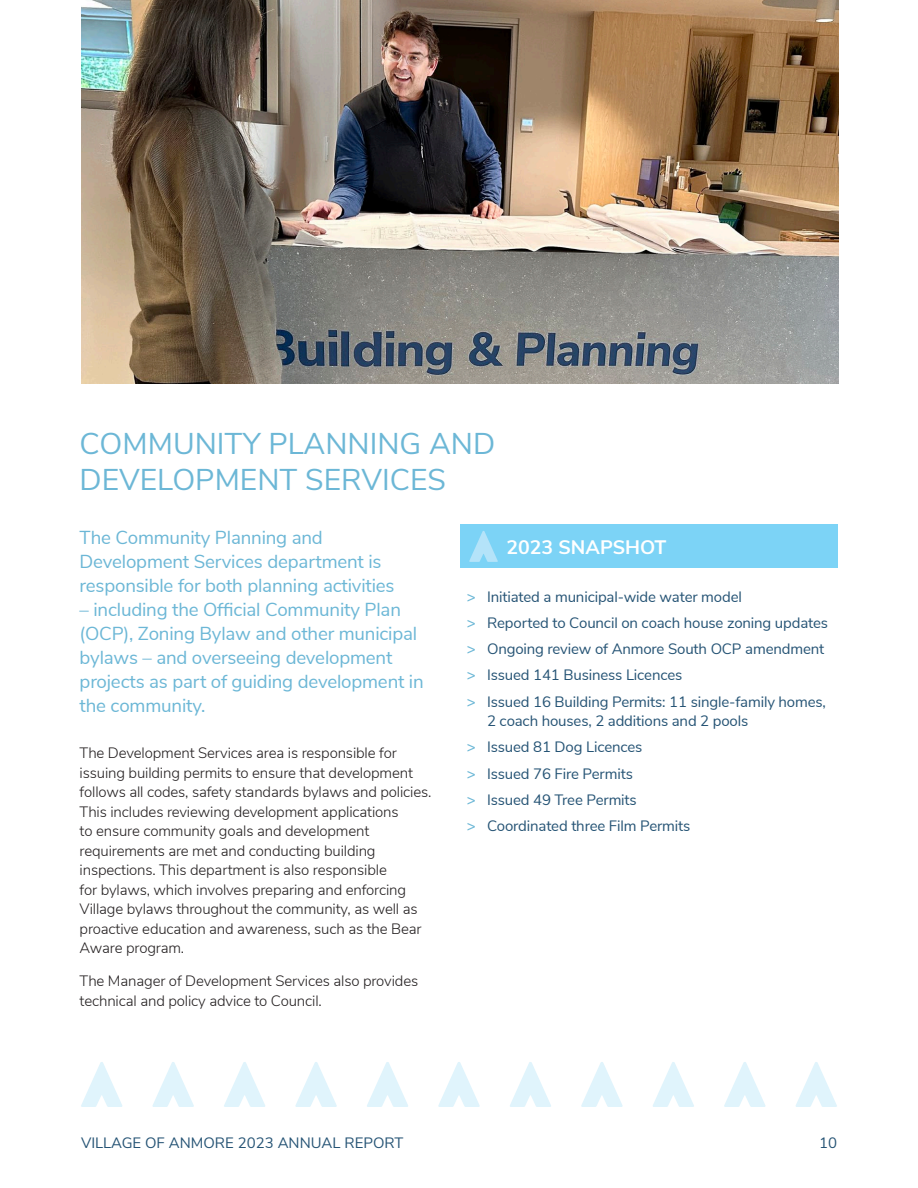
<style>
.page{position:relative;width:918px;height:1188px;background:#fff}
.page>*{position:absolute;margin:0;border:0;box-sizing:border-box;transform-origin:0 0}
.Header_-_Departments{font:30px/36px "Nunito Sans";color:#6cb7d6}
.t1{font:700 19.5px "Nunito Sans";color:#fff}
.Deck_2{font:18.75px/24px "Nunito Sans";letter-spacing:-.01em;color:#6cb7d6}
.Text{font:300 15px/19.5px "Nunito Sans";letter-spacing:-.01em;color:#231f20}
.Dept_page_bullets{font:15px/19.5px "Nunito Sans";letter-spacing:-.01em;color:#265475}
.s1{font-weight:600;color:#6cb7d6}
</style>
<div class="page">
<svg style="left:510px;top:1062px;width:41px;height:45px"></svg>
<svg style="left:295px;top:1062px;width:42px;height:45px"></svg>
<svg style="left:81px;top:1062px;width:41px;height:45px"></svg>
<svg style="left:581px;top:1062px;width:42px;height:45px"></svg>
<svg style="left:367px;top:1062px;width:41px;height:45px"></svg>
<svg style="left:152px;top:1062px;width:42px;height:45px"></svg>
<svg style="left:653px;top:1062px;width:41px;height:45px"></svg>
<svg style="left:438px;top:1062px;width:42px;height:45px"></svg>
<svg style="left:224px;top:1062px;width:41px;height:45px"></svg>
<svg style="left:724px;top:1062px;width:42px;height:45px"></svg>
<svg style="left:795px;top:1062px;width:42px;height:45px"></svg>
<img style="left:81px;top:0;width:757px;height:384px">
<div style="left:460px;top:525px;width:378px;height:43px;background:#7cd3f6"></div>
<svg style="left:469px;top:531px;width:29px;height:31px"></svg>
<p class="Header_-_Departments" style="left:80px;top:423px;width:417px">COMMUNITY PLANNING AND<br>DEVELOPMENT SERVICES</p>
<p class="Deck_2" style="left:80px;top:524px;width:316px">The Community Planning and<br>Development Services department is responsible for both planning activities</p>
<p class="Deck_2" style="left:80px;top:596px;width:346px">– including the Official Community Plan (OCP), Zoning Bylaw and other municipal bylaws – and overseeing development projects as part of guiding development in the community.</p>
<p class="Text" style="left:80px;top:742px;width:353px">The Development Services area is responsible for issuing building permits to ensure that development follows all codes, safety standards bylaws and policies.<br>This includes reviewing development applications<br>to ensure community goals and development requirements are met and conducting building inspections. This department is also responsible<br>for bylaws, which involves preparing and enforcing Village bylaws throughout the community, as well as proactive education and awareness, such as the Bear Aware program.</p>
<p class="Text" style="left:80px;top:970px;width:340px">The Manager of Development Services also provides technical and policy advice to Council.</p>
<p class="t1" style="left:506px;top:533px;width:162px">2023 SNAPSHOT</p>
<p class="Dept_page_bullets" style="left:467px;top:586px;width:277px"><span class="s1">&gt;</span> Initiated a municipal-wide water model</p>
<p class="Dept_page_bullets" style="left:467px;top:612px;width:363px"><span class="s1">&gt;</span> Reported to Council on coach house zoning updates</p>
<p class="Dept_page_bullets" style="left:467px;top:638px;width:359px"><span class="s1">&gt;</span> Ongoing review of Anmore South OCP amendment</p>
<p class="Dept_page_bullets" style="left:467px;top:665px;width:217px"><span class="s1">&gt;</span> Issued 141 Business Licences</p>
<p class="Dept_page_bullets" style="left:487px;top:691px;width:340px;text-indent:-20px"><span class="s1">&gt;</span> Issued 16 Building Permits: 11 single-family homes,<br>2 coach houses, 2 additions and 2 pools</p>
<p class="Dept_page_bullets" style="left:467px;top:737px;width:177px"><span class="s1">&gt;</span> Issued 81 Dog Licences</p>
<p class="Dept_page_bullets" style="left:467px;top:763px;width:168px"><span class="s1">&gt;</span> Issued 76 Fire Permits</p>
<p class="Dept_page_bullets" style="left:467px;top:789px;width:171px"><span class="s1">&gt;</span> Issued 49 Tree Permits</p>
<p class="Dept_page_bullets" style="left:467px;top:815px;width:225px"><span class="s1">&gt;</span> Coordinated three Film Permits</p>
<p class="Dept_page_bullets" style="left:81px;top:1132px;width:324px">VILLAGE OF ANMORE 2023 ANNUAL REPORT</p>
<p class="Dept_page_bullets" style="left:819px;top:1132px;width:19px">10</p>
</div>
